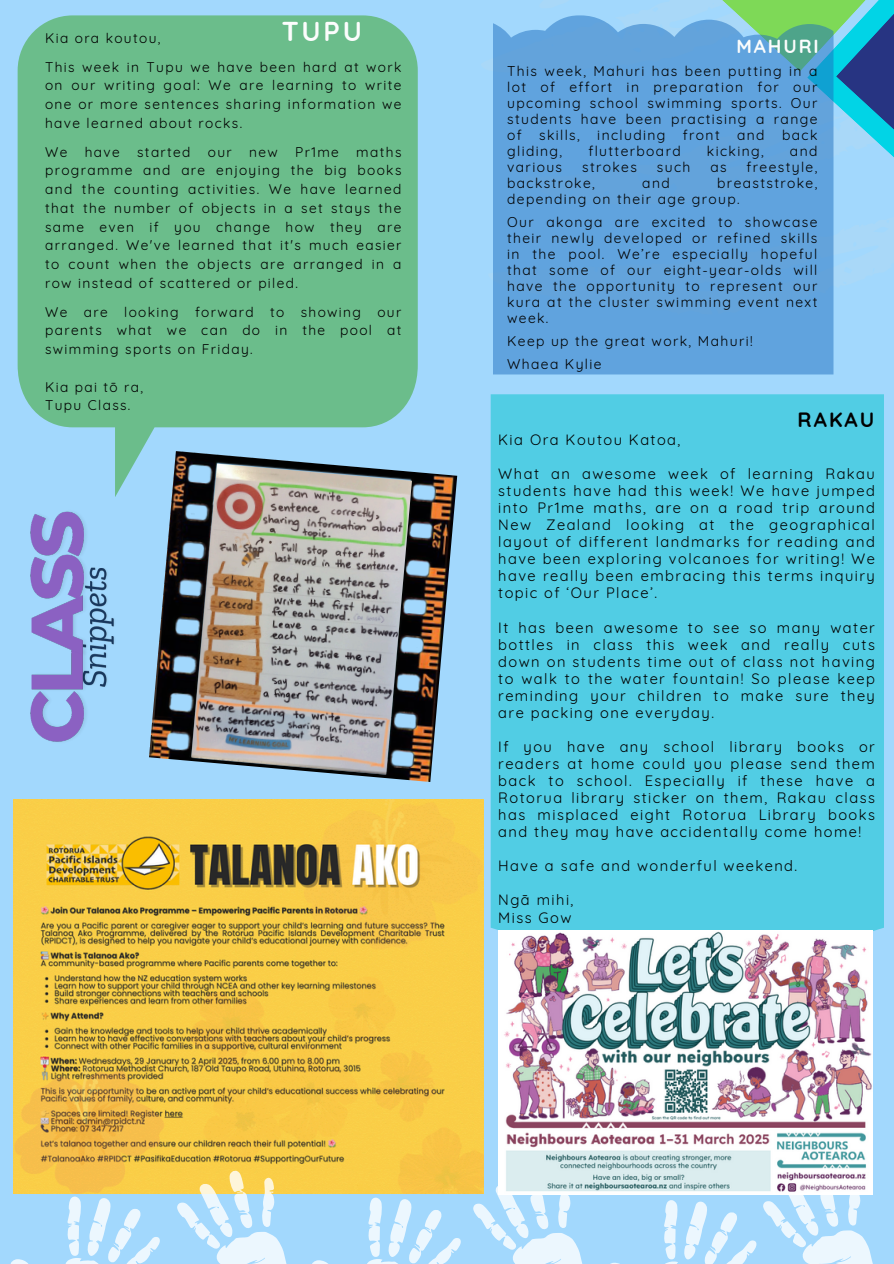
<style>
.page{position:relative;width:894px;height:1264px;background:#fff}
.page>*{position:absolute;margin:0;border:0;box-sizing:border-box;transform-origin:0 0}
.t1{font:700 27.15px "Quicksand";color:#fcfdfd}
.t2{font:700 20.7px "Quicksand";letter-spacing:.1em;color:#000}
.t3{font:700 18.9px "Quicksand";letter-spacing:.1em;color:#fcfdfd}
.t4{font:14.7px/17.1px "Quicksand";letter-spacing:.1em;color:#000;text-align:justify}
.t5{font:13.8px/16px "Quicksand";letter-spacing:.1em;color:#000;text-align:justify}
.t6{font:13.65px/18.8px "Quicksand";letter-spacing:.1em;color:#000;text-align:justify}
</style>
<div class="page">
<div style="left:0;top:0;width:893px;height:1263px;background:#a2d8fd"></div>
<svg style="left:722px;top:0;width:171px;height:344px"></svg>
<div style="left:490px;top:394px;width:393px;height:594px;background:#51cde4"></div>
<div style="left:493px;top:15px;width:340px;height:359px;background:#60a3de"></div>
<img style="left:149px;top:472px;width:308px;height:310px">
<img style="left:191px;top:497px;width:221px;height:277px">
<svg style="left:18px;top:15px;width:399px;height:482px;background:#71bc96"></svg>
<img style="left:13px;top:799px;width:470px;height:394px">
<svg style="left:11px;top:1196px;width:149px;height:67px"></svg>
<svg style="left:174px;top:1168px;width:287px;height:95px"></svg>
<svg style="left:470px;top:1167px;width:419px;height:97px"></svg>
<img style="left:102px;top:568px;width:13px;height:119px">
<img style="left:30px;top:511px;width:72px;height:231px">
<img style="left:498px;top:930px;width:373px;height:264px">
<p class="t1" style="left:282px;top:14px;width:81px">TUPU</p>
<p class="t6" style="left:45px;top:28px;width:117px">Kia ora koutou,</p>
<p class="t6" style="left:45px;top:57px;width:358px">This week in Tupu we have been hard at work on our writing goal: We are learning to write one or more sentences sharing information we have learned about rocks.</p>
<h3 class="t6" style="left:45px;top:142px;width:24px">We</h3>
<h3 class="t6" style="left:85px;top:142px;width:37px">have</h3>
<h3 class="t6" style="left:137px;top:142px;width:55px">started</h3>
<h3 class="t6" style="left:208px;top:142px;width:25px">our</h3>
<h3 class="t6" style="left:249px;top:142px;width:30px">new</h3>
<h3 class="t6" style="left:295px;top:142px;width:45px">Pr1me</h3>
<h3 class="t6" style="left:45px;top:142px;width:358px;text-indent:311px">maths programme and are enjoying the big books and the counting activities. We have learned that the number of objects in a set stays the same even if you change how they are arranged. We've learned that it's much easier to count when the objects are arranged in a row instead of scattered or piled.</h3>
<p class="t6" style="left:45px;top:302px;width:358px">We are looking forward to showing our parents what we can do in the pool at swimming sports on Friday.</p>
<p class="t6" style="left:45px;top:377px;width:99px">Kia pai tō ra,</p>
<p class="t6" style="left:45px;top:396px;width:87px">Tupu Class.</p>
<p class="t3" style="left:736px;top:34px;width:84px">MAHURI</p>
<p class="t5" style="left:507px;top:63px;width:312px">This week, Mahuri has been putting in a lot of effort in preparation for our upcoming school swimming sports. Our students have been practising a range of</p>
<p class="t5" style="left:539px;top:127px;width:42px">skills,</p>
<p class="t5" style="left:597px;top:127px;width:70px">including</p>
<p class="t5" style="left:682px;top:127px;width:38px">front</p>
<p class="t5" style="left:737px;top:127px;width:29px">and</p>
<p class="t5" style="left:781px;top:127px;width:37px">back</p>
<p class="t5" style="left:507px;top:143px;width:57px">gliding,</p>
<p class="t5" style="left:588px;top:143px;width:94px">flutterboard</p>
<p class="t5" style="left:706px;top:143px;width:58px">kicking,</p>
<p class="t5" style="left:789px;top:143px;width:29px">and</p>
<p class="t5" style="left:507px;top:159px;width:56px">various</p>
<p class="t5" style="left:582px;top:159px;width:56px">strokes</p>
<p class="t5" style="left:656px;top:159px;width:35px">such</p>
<p class="t5" style="left:710px;top:159px;width:18px">as</p>
<p class="t5" style="left:746px;top:159px;width:72px">freestyle,</p>
<p class="t5" style="left:507px;top:175px;width:89px">backstroke,</p>
<p class="t5" style="left:642px;top:175px;width:29px">and</p>
<p class="t5" style="left:507px;top:175px;width:312px;text-indent:210px">breaststroke, depending on their age group.</p>
<p class="t5" style="left:507px;top:214px;width:312px">Our akonga are excited to showcase their newly developed or refined skills in the pool. We’re especially hopeful that some of our eight-year-olds will have the opportunity to represent our kura at the cluster swimming event next week.</p>
<p class="t5" style="left:507px;top:333px;width:247px">Keep up the great work, Mahuri!</p>
<h4 class="t5" style="left:507px;top:355px;width:96px">Whaea Kylie</h4>
<p class="t2" style="left:797px;top:406px;width:78px">RAKAU</p>
<p class="t4" style="left:498px;top:431px;width:184px">Kia Ora Koutou Katoa,</p>
<p class="t4" style="left:498px;top:465px;width:378px">What an awesome week of learning Rakau students have had this week! We have jumped into Pr1me maths, are on a road trip around New Zealand looking at the geographical layout of different landmarks for reading and have been exploring volcanoes for writing! We have really been embracing this terms inquiry topic of ‘Our Place’.</p>
<p class="t4" style="left:498px;top:618px;width:378px">It has been awesome to see so many water bottles in class this week and really cuts down on students time out of class not having to walk to the water fountain! So please keep reminding your children to make sure they are packing one everyday.</p>
<h2 class="t4" style="left:498px;top:738px;width:378px">If you have any school library books or readers at home could you please send them back to school. Especially if these have a Rotorua library sticker on them, Rakau class has misplaced eight Rotorua Library books and they may have accidentally come home!</h2>
<p class="t4" style="left:498px;top:857px;width:300px">Have a safe and wonderful weekend.</p>
<p class="t4" style="left:498px;top:891px;width:77px">Ngā mihi,</p>
<p class="t4" style="left:498px;top:908px;width:75px">Miss Gow</p>
</div>
